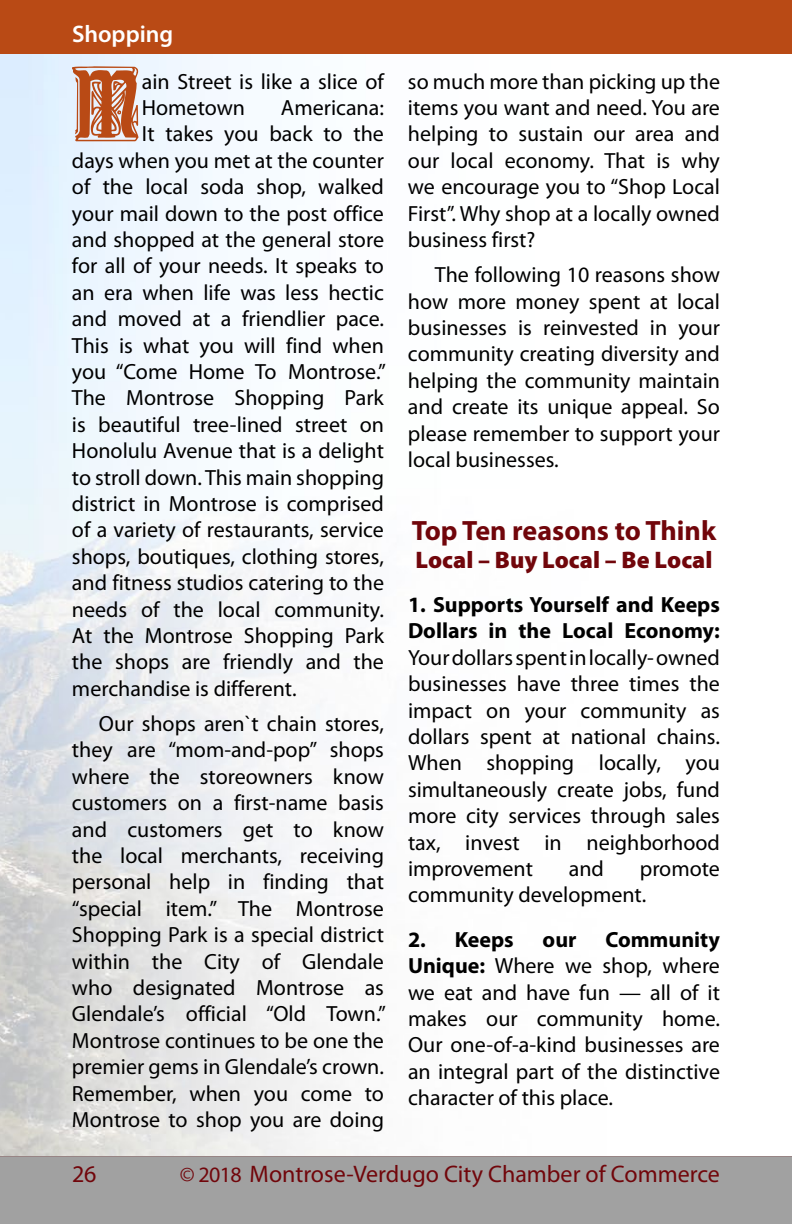
<style>
.page{position:relative;width:792px;height:1224px;background:#fff}
.page>*{position:absolute;margin:0;border:0;box-sizing:border-box;transform-origin:0 0}
.t1{font:74.8px "Carrick Caps";color:#b94a15}
.t2{font:700 28px "Myriad Pro";color:#71060b}
.t3{font:24px "Myriad Pro";color:#71060b}
.t4{font:900 24px "Myriad Pro";color:#71060b}
.t5{font:600 24px "Myriad Pro";color:#fff}
.t6{font:22px/26.4px "Myriad Pro";color:#000;text-align:justify}
.t7{font:700 22px "Myriad Pro";color:#000}
.s1{font-weight:700}
.s2{font-size:22px}
</style>
<div class="page">
<div style="left:0;top:1155px;width:792px;height:69px;background:#a1a1a1"></div>
<div style="left:0;top:0;width:792px;height:54px;background:#b94a15"></div>
<p class="t5" style="left:72px;top:19px;width:103px">Shopping</p>
<p class="t1" style="left:69px;top:72px;width:75px">M</p>
<p class="t6" style="left:142px;top:68px;width:244px">ain Street is like a slice of<br>Hometown</p>
<p class="t6" style="left:281px;top:94px;width:105px">Americana:</p>
<p class="t6" style="left:142px;top:120px;width:244px">It takes you back to the</p>
<p class="t6" style="left:72px;top:147px;width:313px">days when you met at the counter</p>
<p class="t6" style="left:72px;top:173px;width:313px">of the local soda shop, walked</p>
<p class="t6" style="left:72px;top:200px;width:314px">your mail down to the post office</p>
<p class="t6" style="left:72px;top:226px;width:314px">and shopped at the general store</p>
<p class="t6" style="left:72px;top:252px;width:314px">for all of your needs. It speaks to</p>
<p class="t6" style="left:72px;top:279px;width:314px">an era when life was less hectic</p>
<p class="t6" style="left:72px;top:305px;width:314px">and moved at a friendlier pace.</p>
<p class="t6" style="left:72px;top:332px;width:314px">This is what you will find when</p>
<p class="t6" style="left:72px;top:358px;width:315px">you “Come Home To Montrose.”</p>
<p class="t6" style="left:72px;top:384px;width:313px">The Montrose Shopping Park</p>
<p class="t6" style="left:72px;top:411px;width:313px">is beautiful tree-lined street on</p>
<p class="t6" style="left:72px;top:437px;width:314px">Honolulu Avenue that is a delight</p>
<p class="t6" style="left:72px;top:464px;width:314px">to stroll down. This main shopping</p>
<p class="t6" style="left:72px;top:490px;width:313px">district in Montrose is comprised</p>
<p class="t6" style="left:72px;top:516px;width:314px">of a variety of restaurants, service</p>
<p class="t6" style="left:72px;top:543px;width:314px">shops, boutiques, clothing stores,</p>
<p class="t6" style="left:72px;top:569px;width:314px">and fitness studios catering to the</p>
<p class="t6" style="left:72px;top:596px;width:314px">needs of the local community.</p>
<p class="t6" style="left:72px;top:622px;width:314px">At the Montrose Shopping Park</p>
<p class="t6" style="left:72px;top:648px;width:314px">the shops are friendly and the</p>
<p class="t6" style="left:72px;top:675px;width:226px">merchandise is different.</p>
<p class="t6" style="left:72px;top:710px;width:315px;text-indent:27px">Our shops aren`t chain stores, they are “mom-and-pop” shops where the storeowners know customers on a first-name basis and customers get to know the local merchants, receiving personal help in finding that “special item.” The Montrose Shopping Park is a special district within the City of Glendale who designated Montrose as Glendale’s official “Old Town.” Montrose continues to be one the premier gems in Glendale’s crown.<br>Remember, when you come to Montrose to shop you are doing</p>
<p class="t6" style="left:408px;top:68px;width:314px">so much more than picking up the items you want and need. You are helping to sustain our area and our local economy. That is why we encourage you to “Shop Local First”. Why shop at a locally owned business first?</p>
<p class="t6" style="left:408px;top:261px;width:314px;text-indent:27px">The following 10 reasons show how more money spent at local businesses is reinvested in your community creating diversity and helping the community maintain and create its unique appeal. So please remember to support your local businesses.</p>
<p class="t2" style="left:412px;top:512px;width:306px">Top Ten reasons to Think</p>
<p class="t4" style="left:416px;top:543px;width:298px">Local – Buy Local – Be Local</p>
<p class="t6" style="left:408px;top:591px;width:314px"><span class="s1">1. Supports Yourself and Keeps Dollars in the Local Economy:<br></span>Your dollars spent in locally- owned businesses have three times the impact on your community as dollars spent at national chains.<br>When shopping locally, you simultaneously create jobs, fund more city services through sales tax, invest in neighborhood improvement</p>
<p class="t6" style="left:569px;top:855px;width:37px">and</p>
<p class="t6" style="left:408px;top:855px;width:314px;text-indent:232px">promote community development.</p>
<p class="t7" style="left:408px;top:925px;width:107px">2. Keeps</p>
<p class="t7" style="left:543px;top:925px;width:35px">our</p>
<p class="t6" style="left:408px;top:926px;width:314px;text-indent:197px"><span class="s1">Community Unique:</span> Where we shop, where we eat and have fun — all of it makes our community home.<br>Our one-of-a-kind businesses are an integral part of the distinctive character of this place.</p>
<p class="t3" style="left:72px;top:1159px;width:26px">26</p>
<p class="t3" style="left:180px;top:1159px;width:542px"><span class="s2">© 2018</span> Montrose-Verdugo City Chamber of Commerce</p>
</div>
